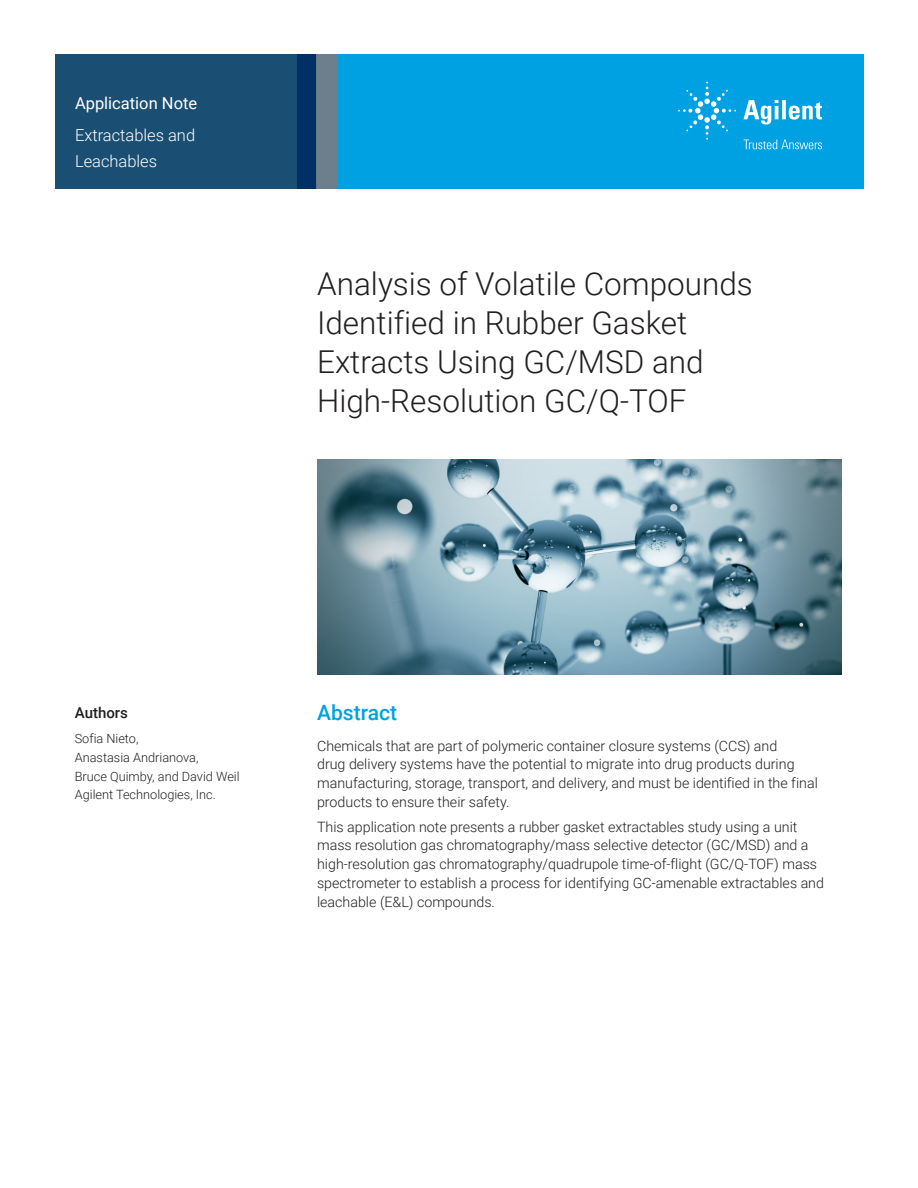
<style>
.page{position:relative;width:918px;height:1188px;background:#fff}
.page>*{position:absolute;margin:0;border:0;box-sizing:border-box;transform-origin:0 0}
.t1{font:300 31.5px/39px "Roboto";color:#231f20}
.Header_1{font:500 21px "Roboto";color:#00a1e3}
.Area_Identifier{font:300 16.5px/25.5px "Roboto";color:#fff}
.Doctype{font:16.5px "Roboto";color:#fff}
.DATA_author_title{font:500 15px "Roboto";color:#231f20}
.Text{font:300 14.25px/18.8px "Roboto";color:#231f20}
.DATA_author_name___info{font:300 12.75px/18.8px "Roboto";color:#231f20}
</style>
<div class="page">
<div style="left:297px;top:54px;width:567px;height:135px;background:#00a1e3"></div>
<svg style="left:55px;top:54px;width:261px;height:135px;background:#184b71"></svg>
<div style="left:316px;top:54px;width:22px;height:135px;background:#6b808c"></div>
<img style="left:317px;top:459px;width:525px;height:216px">
<svg style="left:743px;top:100px;width:79px;height:25px"></svg>
<svg style="left:678px;top:82px;width:58px;height:58px"></svg>
<svg style="left:744px;top:140px;width:78px;height:9px"></svg>
<p class="Doctype" style="left:75px;top:91px;width:124px">Application Note</p>
<p class="Area_Identifier" style="left:75px;top:122px;width:122px">Extractables and<br>Leachables</p>
<p class="t1" style="left:317px;top:263px;width:437px">Analysis of Volatile Compounds<br>Identified in Rubber Gasket<br>Extracts Using GC/MSD and<br>High-Resolution GC/Q-TOF</p>
<p class="DATA_author_title" style="left:75px;top:703px;width:55px">Authors</p>
<p class="DATA_author_name___info" style="left:75px;top:729px;width:166px">Sofia Nieto,<br>Anastasia Andrianova,<br>Bruce Quimby, and David Weil<br>Agilent Technologies, Inc.</p>
<p class="Header_1" style="left:317px;top:698px;width:82px">Abstract</p>
<p class="Text" style="left:317px;top:736px;width:502px">Chemicals that are part of polymeric container closure systems (CCS) and<br>drug delivery systems have the potential to migrate into drug products during manufacturing, storage, transport, and delivery, and must be identified in the final products to ensure their safety.</p>
<p class="Text" style="left:317px;top:817px;width:508px">This application note presents a rubber gasket extractables study using a unit mass resolution gas chromatography/mass selective detector (GC/MSD) and a high-resolution gas chromatography/quadrupole time-of-flight (GC/Q-TOF) mass spectrometer to establish a process for identifying GC-amenable extractables and leachable (E&amp;L) compounds.</p>
</div>
